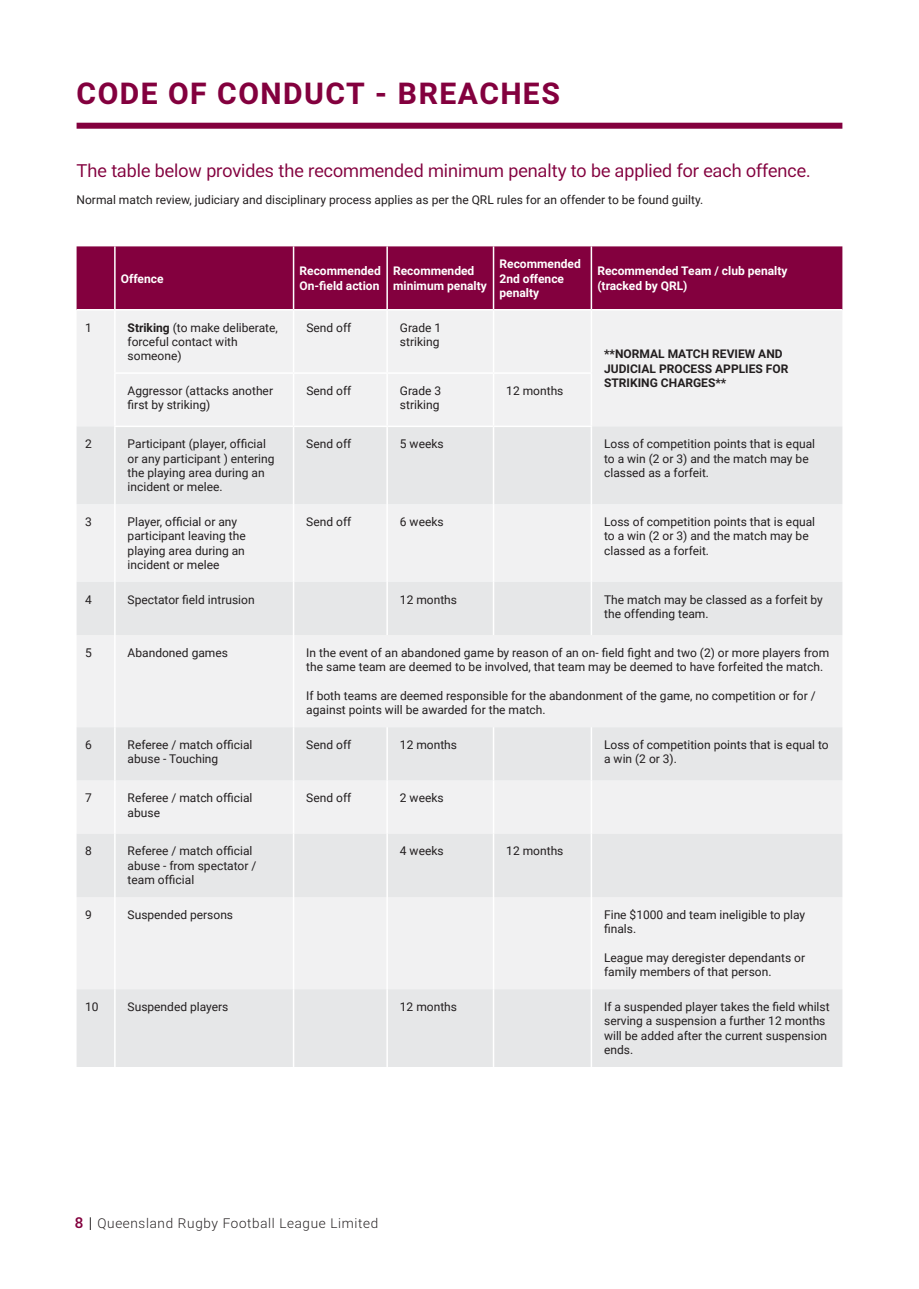
<style>
.page{position:relative;width:919px;height:1289px;background:#fff}
.page>*{position:absolute;margin:0;border:0;box-sizing:border-box;transform-origin:0 0}
.t1{font:700 14.7px "RL2";letter-spacing:.1em;color:#83003e}
.t2{font:12px/14.4px "Roboto";color:#221e1f}
.t3{font:700 12px/14.4px "Roboto";color:#fff}
.t4{font:700 12px/14.4px "Roboto";color:#221e1f}
.t5{font:8.85px "RL2";color:#83003e}
.t6{font:300 6.6px "RL2";letter-spacing:.105em;color:#221e1f}
.s1{font-weight:700}
.s2{font-weight:500;font-size:7.35px;color:#83003e}
.s3{font-weight:500;font-size:7.35px}
</style>
<div class="page">
<div style="left:77px;top:246px;width:765px;height:63px;background:#83003e"></div>
<div style="left:77px;top:311px;width:765px;height:115px;background:#f1f1f2"></div>
<svg style="left:77px;top:426px;width:765px;height:640px;fill:#e6e7e8"></svg>
<hr style="left:114px;top:310px;width:2px;height:62px;background:#fff">
<hr style="left:114px;top:427px;width:2px;height:77px;background:#fff">
<hr style="left:114px;top:504px;width:2px;height:78px;background:#fff">
<hr style="left:114px;top:582px;width:2px;height:53px;background:#fff">
<hr style="left:114px;top:635px;width:2px;height:92px;background:#fff">
<hr style="left:114px;top:727px;width:2px;height:53px;background:#fff">
<hr style="left:114px;top:780px;width:2px;height:53px;background:#fff">
<hr style="left:114px;top:833px;width:2px;height:64px;background:#fff">
<hr style="left:114px;top:897px;width:2px;height:92px;background:#fff">
<hr style="left:114px;top:989px;width:2px;height:77px;background:#fff">
<hr style="left:293px;top:310px;width:1px;height:62px;background:#fff">
<hr style="left:386px;top:310px;width:2px;height:62px;background:#fff">
<hr style="left:492px;top:310px;width:2px;height:62px;background:#fff">
<hr style="left:590px;top:310px;width:2px;height:62px;background:#fff">
<hr style="left:293px;top:374px;width:1px;height:51px;background:#fff">
<hr style="left:386px;top:374px;width:2px;height:51px;background:#fff">
<hr style="left:492px;top:374px;width:2px;height:51px;background:#fff">
<hr style="left:293px;top:427px;width:1px;height:77px;background:#fff">
<hr style="left:386px;top:427px;width:2px;height:77px;background:#fff">
<hr style="left:492px;top:427px;width:2px;height:77px;background:#fff">
<hr style="left:590px;top:427px;width:2px;height:77px;background:#fff">
<hr style="left:293px;top:504px;width:1px;height:78px;background:#fff">
<hr style="left:386px;top:504px;width:2px;height:78px;background:#fff">
<hr style="left:492px;top:504px;width:2px;height:78px;background:#fff">
<hr style="left:590px;top:504px;width:2px;height:78px;background:#fff">
<hr style="left:293px;top:582px;width:1px;height:53px;background:#fff">
<hr style="left:386px;top:582px;width:2px;height:53px;background:#fff">
<hr style="left:492px;top:582px;width:2px;height:53px;background:#fff">
<hr style="left:590px;top:582px;width:2px;height:53px;background:#fff">
<hr style="left:293px;top:635px;width:1px;height:92px;background:#fff">
<hr style="left:293px;top:727px;width:1px;height:53px;background:#fff">
<hr style="left:386px;top:727px;width:2px;height:53px;background:#fff">
<hr style="left:492px;top:727px;width:2px;height:53px;background:#fff">
<hr style="left:590px;top:727px;width:2px;height:53px;background:#fff">
<hr style="left:293px;top:780px;width:1px;height:53px;background:#fff">
<hr style="left:386px;top:780px;width:2px;height:53px;background:#fff">
<hr style="left:492px;top:780px;width:2px;height:53px;background:#fff">
<hr style="left:590px;top:780px;width:2px;height:53px;background:#fff">
<hr style="left:293px;top:833px;width:1px;height:64px;background:#fff">
<hr style="left:386px;top:833px;width:2px;height:64px;background:#fff">
<hr style="left:492px;top:833px;width:2px;height:64px;background:#fff">
<hr style="left:590px;top:833px;width:2px;height:64px;background:#fff">
<hr style="left:293px;top:897px;width:1px;height:92px;background:#fff">
<hr style="left:386px;top:897px;width:2px;height:92px;background:#fff">
<hr style="left:492px;top:897px;width:2px;height:92px;background:#fff">
<hr style="left:590px;top:897px;width:2px;height:92px;background:#fff">
<hr style="left:293px;top:989px;width:1px;height:77px;background:#fff">
<hr style="left:386px;top:989px;width:2px;height:77px;background:#fff">
<hr style="left:492px;top:989px;width:2px;height:77px;background:#fff">
<hr style="left:590px;top:989px;width:2px;height:77px;background:#fff">
<hr style="left:114px;top:372px;width:179px;height:2px;background:#fff">
<hr style="left:114px;top:374px;width:2px;height:51px;background:#fff">
<hr style="left:293px;top:372px;width:94px;height:2px;background:#fff">
<hr style="left:387px;top:372px;width:106px;height:2px;background:#fff">
<hr style="left:493px;top:372px;width:99px;height:2px;background:#fff">
<hr style="left:590px;top:374px;width:2px;height:51px;background:#fff">
<hr style="left:114px;top:425px;width:179px;height:2px;background:#fff">
<hr style="left:293px;top:425px;width:94px;height:2px;background:#fff">
<hr style="left:387px;top:425px;width:106px;height:2px;background:#fff">
<hr style="left:493px;top:425px;width:99px;height:2px;background:#fff">
<hr style="left:114px;top:246px;width:2px;height:63px;background:#fff">
<hr style="left:293px;top:246px;width:1px;height:63px;background:#fff">
<hr style="left:386px;top:246px;width:2px;height:63px;background:#fff">
<hr style="left:492px;top:246px;width:2px;height:63px;background:#fff">
<hr style="left:590px;top:246px;width:2px;height:63px;background:#fff">
<div style="left:77px;top:123px;width:765px;height:6px;background:#83003e"></div>
<p class="t1" style="left:77px;top:90px;width:485px">CODE OF CONDUCT - BREACHES</p>
<p class="t5" style="left:77px;top:169px;width:735px">The table below provides the recommended minimum penalty to be applied for each offence.</p>
<p class="t2" style="left:77px;top:193px;width:628px">Normal match review, judiciary and disciplinary process applies as per the QRL rules for an offender to be found guilty.</p>
<p class="t3" style="left:121px;top:272px;width:44px">Offence</p>
<p class="t3" style="left:299px;top:265px;width:83px">Recommended<br>On-昀椀eld action</p>
<p class="t3" style="left:393px;top:265px;width:95px">Recommended minimum penalty</p>
<p class="t3" style="left:499px;top:257px;width:83px">Recommended<br>2nd offence penalty</p>
<p class="t3" style="left:597px;top:265px;width:192px">Recommended Team / club penalty (tracked by QRL)</p>
<p class="t2" style="left:85px;top:321px;width:8px">1</p>
<p class="t2" style="left:128px;top:321px;width:152px"><span class="s1">Striking</span> (to make deliberate, forceful contact with someone)</p>
<p class="t2" style="left:306px;top:321px;width:47px">Send off</p>
<p class="t2" style="left:400px;top:321px;width:43px">Grade 1 striking</p>
<p class="t2" style="left:128px;top:384px;width:147px">Aggressor (attacks another昀椀rst by striking)</p>
<p class="t2" style="left:306px;top:384px;width:47px">Send off</p>
<p class="t2" style="left:400px;top:384px;width:43px">Grade 3 striking</p>
<p class="t2" style="left:506px;top:384px;width:59px">12 months</p>
<p class="t4" style="left:604px;top:347px;width:186px">**NORMAL MATCH REVIEW AND<br>JUDICIAL PROCESS APPLIES FOR<br>STRIKING CHARGES**</p>
<p class="t2" style="left:85px;top:437px;width:8px">2</p>
<p class="t2" style="left:128px;top:436px;width:148px">Participant (player, of昀椀cial or any participant ) entering the playing area during an incident or melee.</p>
<p class="t2" style="left:306px;top:437px;width:47px">Send off</p>
<p class="t2" style="left:400px;top:437px;width:45px">5 weeks</p>
<p class="t2" style="left:604px;top:437px;width:212px">Loss of competition points that is equal to a win (2 or 3) and the match may be classed as a forfeit.</p>
<p class="t2" style="left:85px;top:515px;width:8px">3</p>
<p class="t2" style="left:128px;top:514px;width:120px">Player, of昀椀cial or any participant leaving the playing area during an incident or melee</p>
<p class="t2" style="left:306px;top:515px;width:47px">Send off</p>
<p class="t2" style="left:400px;top:515px;width:45px">6 weeks</p>
<p class="t2" style="left:604px;top:515px;width:212px">Loss of competition points that is equal to a win (2 or 3) and the match may be classed as a forfeit.</p>
<p class="t2" style="left:85px;top:593px;width:8px">4</p>
<p class="t2" style="left:128px;top:591px;width:128px">Spectator 昀椀eld intrusion</p>
<p class="t2" style="left:400px;top:593px;width:59px">12 months</p>
<p class="t2" style="left:604px;top:593px;width:220px">The match may be classed as a forfeit by the offending team.</p>
<p class="t2" style="left:85px;top:646px;width:8px">5</p>
<p class="t2" style="left:128px;top:646px;width:102px">Abandoned games</p>
<p class="t2" style="left:306px;top:645px;width:524px">In the event of an abandoned game by reason of an on- 昀椀eld 昀椀ght and two (2) or more players from the same team are deemed to be involved, that team may be deemed to have forfeited the match.</p>
<p class="t2" style="left:306px;top:689px;width:511px">If both teams are deemed responsible for the abandonment of the game, no competition or for / against points will be awarded for the match.</p>
<p class="t2" style="left:85px;top:738px;width:8px">6</p>
<p class="t2" style="left:128px;top:737px;width:126px">Referee / match of昀椀cial abuse - Touching</p>
<p class="t2" style="left:306px;top:738px;width:47px">Send off</p>
<p class="t2" style="left:400px;top:738px;width:59px">12 months</p>
<p class="t2" style="left:604px;top:738px;width:226px">Loss of competition points that is equal to a win (2 or 3).</p>
<p class="t2" style="left:85px;top:791px;width:8px">7</p>
<p class="t2" style="left:128px;top:790px;width:126px">Referee / match of昀椀cial abuse</p>
<p class="t2" style="left:306px;top:791px;width:47px">Send off</p>
<p class="t2" style="left:400px;top:791px;width:45px">2 weeks</p>
<p class="t2" style="left:85px;top:844px;width:8px">8</p>
<p class="t2" style="left:128px;top:843px;width:130px">Referee / match of昀椀cial abuse - from spectator / team of昀椀cial</p>
<p class="t2" style="left:400px;top:844px;width:45px">4 weeks</p>
<p class="t2" style="left:506px;top:844px;width:59px">12 months</p>
<p class="t2" style="left:85px;top:908px;width:8px">9</p>
<p class="t2" style="left:128px;top:908px;width:107px">Suspended persons</p>
<p class="t2" style="left:604px;top:908px;width:203px">Fine $1000 and team ineligible to play昀椀nals.</p>
<p class="t2" style="left:604px;top:951px;width:202px">League may deregister dependants or family members of that person.</p>
<p class="t2" style="left:85px;top:1000px;width:15px">10</p>
<p class="t2" style="left:128px;top:1000px;width:102px">Suspended players</p>
<p class="t2" style="left:400px;top:1000px;width:59px">12 months</p>
<p class="t2" style="left:604px;top:999px;width:227px">If a suspended player takes the 昀椀eld whilst serving a suspension a further 12 months will be added after the current suspension ends.</p>
<p class="t6" style="left:75px;top:1221px;width:305px"><span class="s2">8</span> <span class="s3">|</span> Queensland Rugby Football League Limited</p>
</div>
